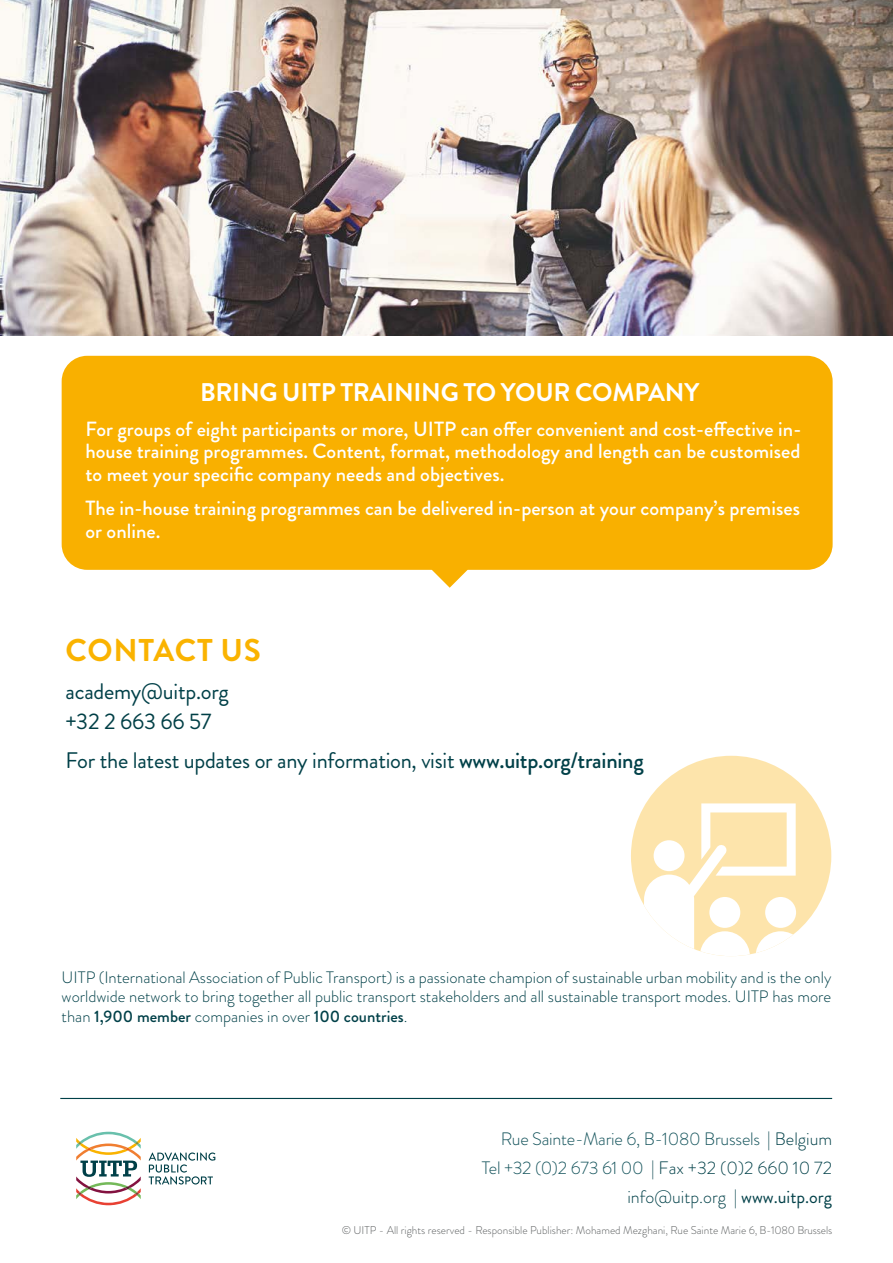
<style>
.page{position:relative;width:893px;height:1263px;background:#fff}
.page>*{position:absolute;margin:0;border:0;box-sizing:border-box;transform-origin:0 0}
.body_tekst{font:700 31.5px "Brandon Grotesque";letter-spacing:.02em;color:#fab300}
.big_title{font:700 25.5px "Brandon Grotesque";letter-spacing:-.01em;color:#fff}
.body_tekst-2{font:22.5px "Brandon Grotesque";letter-spacing:-.01em;color:#004048}
.body_tekst-3{font:22.5px "Brandon Grotesque";letter-spacing:-.01em;color:#003f46}
.t1{font:500 20.55px/22.2px "Brandon Grotesque";color:#fff;text-align:justify}
.body_tekst-4{font:300 18px/29.2px "Brandon Grotesque";letter-spacing:-.01em;color:#15545c;text-align:right}
.t2{font:300 16.5px/19.8px "Brandon Grotesque";color:#004048;text-align:justify}
._8_UITP_Info__Grey{font:300 11.25px "Brandon Grotesque";color:#5c5f60}
.s1{font-weight:500}
.s2{color:#004048}
.s3{font-weight:400;color:#004048}
.s4{font-size:13.5px;color:#fff}
</style>
<div class="page">
<hr style="left:60px;top:1098px;width:772px;height:1px;background:#004048">
<div style="left:631px;top:756px;width:200px;height:200px;background:#fde4ab;border-radius:50%"></div>
<svg style="left:644px;top:803px;width:162px;height:153px"></svg>
<div style="left:654px;top:840px;width:30px;height:31px;background:#fff;border-radius:50%"></div>
<div style="left:62px;top:356px;width:771px;height:214px;background:#f9b000;border-radius:26px"></div>
<svg style="left:432px;top:569px;width:36px;height:19px"></svg>
<svg style="left:76px;top:1132px;width:65px;height:73px"></svg>
<svg style="left:149px;top:1152px;width:66px;height:32px"></svg>
<img style="left:0;top:0;width:893px;height:336px">
<p class="big_title" style="left:200px;top:375px;width:501px">BRING UITP TRAINING TO YOUR COMPANY</p>
<p class="t1" style="left:85px;top:418px;width:717px">For groups of eight participants or more, UITP can offer convenient and cost-effective in&shy;house training programmes. Content, format, methodology and length can be customised to meet your specific company needs and objectives.</p>
<p class="t1" style="left:85px;top:498px;width:716px">The in-house training programmes can be delivered in-person at your company’s premises or online.</p>
<p class="body_tekst" style="left:66px;top:628px;width:197px">CONTACT US</p>
<p class="body_tekst-2" style="left:66px;top:676px;width:165px">academy@uitp.org</p>
<p class="body_tekst-3" style="left:66px;top:705px;width:147px">+32 2 663 66 57</p>
<p class="body_tekst-2" style="left:66px;top:745px;width:580px">For the latest updates or any information, visit <span class="s1">www.uitp.org/training</span></p>
<p class="t2" style="left:62px;top:967px;width:771px">UITP (International Association of Public Transport) is a passionate champion of sustainable urban mobility and is the only worldwide network to bring together all public transport stakeholders and all sustainable transport modes. UITP has more than <span class="s1">1,900 member</span> companies in over <span class="s1">100 countries</span>.</p>
<p class="body_tekst-4" style="left:482px;top:1124px;width:352px">Rue Sainte-Marie 6, B-1080 Brussels <span class="s2">| Belgium<br></span>Tel +32 (0)2 673 61 00 <span class="s2">| Fax +32 (0)2 660 10 72 info@uitp.org |</span> <span class="s3">www.uitp.org</span></p>
<p class="_8_UITP_Info__Grey" style="left:333px;top:1222px;width:500px"><span class="s4">w</span>© UITP - All rights reserved - Responsible Publisher: Mohamed Mezghani, Rue Sainte Marie 6, B-1080 Brussels</p>
</div>
